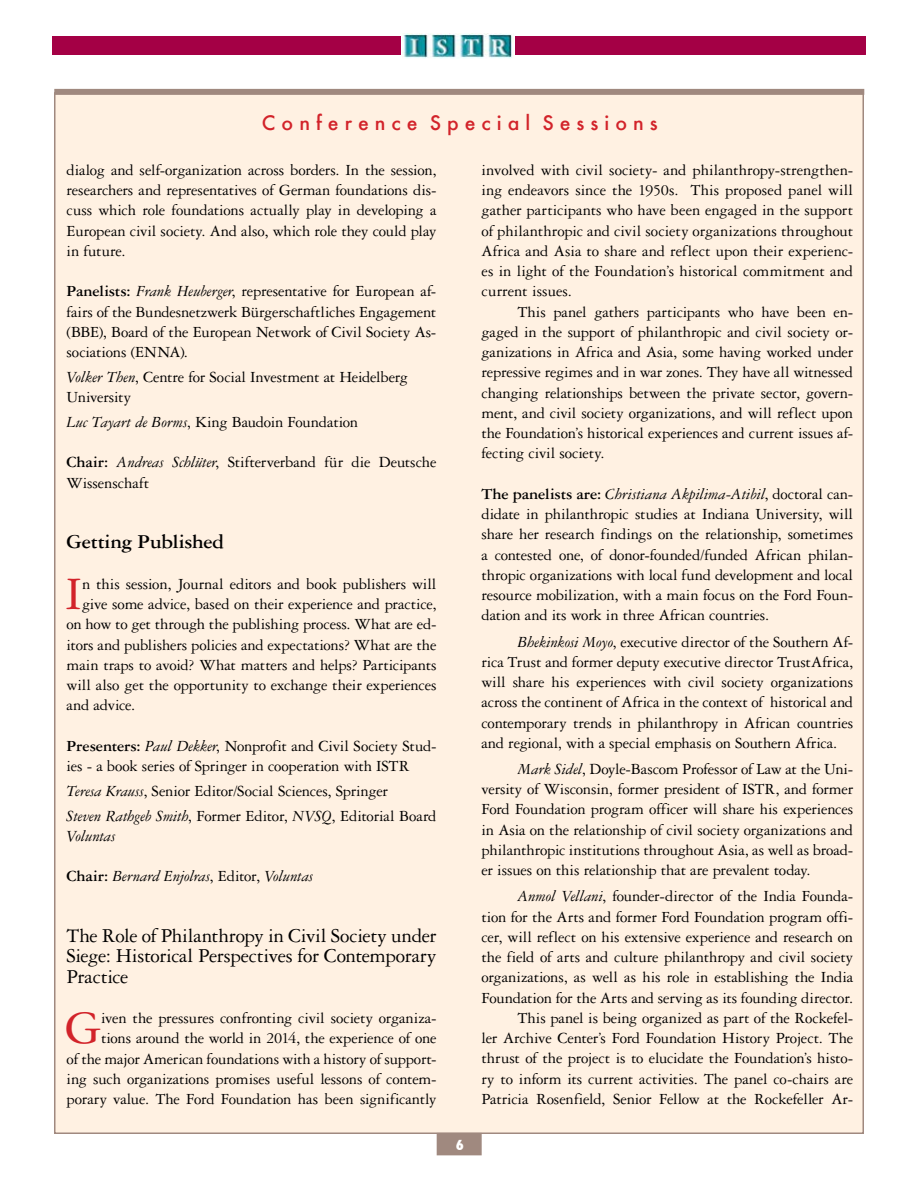
<style>
.page{position:relative;width:918px;height:1188px;background:#fff}
.page>*{position:absolute;margin:0;border:0;box-sizing:border-box;transform-origin:0 0}
.t1{font:49.65px "Garamond Three";color:#d2232a}
.t2{font:21px/20.2px "Garamond Three";letter-spacing:-.015em;color:#000;text-align:justify}
.t3{font:700 21px "Garamond Three";letter-spacing:-.005em;color:#000}
.t4{font:500 19.5px "Futura";color:#d2232a}
.t5{font:16.5px/20.2px "Garamond Three";letter-spacing:-.01em;color:#000;text-align:justify}
.t6{font:italic 16.5px "Garamond Three";letter-spacing:-.01em;color:#000}
.t7{font:800 condensed 13.5px "Futura";color:#fff}
.s1{font-weight:700}
.s2{font-style:italic}
.s3{font-weight:700;font-style:normal}
.s4{font-style:normal}
</style>
<div class="page">
<div style="left:54px;top:92px;width:810px;height:1042px;background:#fff1e2;border:2px solid #a0897f"></div>
<div style="left:52px;top:36px;width:814px;height:18px;background:#a40045"></div>
<div style="left:54px;top:89px;width:810px;height:6px;background:#a0897f"></div>
<div style="left:437px;top:1133px;width:45px;height:22px;background:#a0897f"></div>
<div style="left:401px;top:33px;width:114px;height:26px;background:#fff"></div>
<img style="left:403px;top:33px;width:110px;height:26px">
<p class="t4" style="left:262px;top:109px;width:397px">C o n f e r e n c e S p e c i a l S e s s i o n s</p>
<p class="t5" style="left:67px;top:160px;width:371px">dialog and self-organization across borders. In the session, researchers and representatives of German foundations dis&shy;cuss which role foundations actually play in developing a European civil society. And also, which role they could play in future.</p>
<p class="t5" style="left:67px;top:281px;width:371px"><span class="s1">Panelists:</span> <span class="s2">Frank Heuberger</span>, representative for European af&shy;fairs of the Bundesnetzwerk Bürgerschaftliches Engagement (BBE), Board of the European Network of Civil Society As&shy;sociations (ENNA).</p>
<p class="t5" style="left:67px;top:367px;width:343px"><span class="s2">Volker Then</span>, Centre for Social Investment at Heidelberg<br>University</p>
<p class="t5" style="left:67px;top:412px;width:293px"><span class="s2">Luc Tayart de Borms</span>, King Baudoin Foundation</p>
<p class="t5" style="left:67px;top:452px;width:371px"><span class="s1">Chair:</span> <span class="s2">Andreas Schlüter</span>, Stifterverband für die Deutsche<br>Wissenschaft</p>
<p class="t3" style="left:67px;top:530px;width:159px">Getting Published</p>
<h1 class="t1" style="left:66px;top:567px;width:18px">I</h1>
<p class="t5" style="left:82px;top:574px;width:356px">n this session, Journal editors and book publishers will</p>
<p class="t5" style="left:82px;top:594px;width:356px">give some advice, based on their experience and practice,</p>
<p class="t5" style="left:67px;top:614px;width:371px">on how to get through the publishing process. What are ed-</p>
<p class="t5" style="left:67px;top:634px;width:371px">itors and publishers policies and expectations? What are the</p>
<p class="t5" style="left:67px;top:655px;width:371px">main traps to avoid? What matters and helps? Participants</p>
<p class="t5" style="left:67px;top:675px;width:371px">will also get the opportunity to exchange their experiences</p>
<p class="t5" style="left:67px;top:695px;width:70px">and advice.</p>
<p class="t5" style="left:67px;top:736px;width:371px"><span class="s1">Presenters:</span> <span class="s2">Paul Dekker</span>, Nonprofit and Civil Society Stud&shy;ies - a book series of Springer in cooperation with ISTR</p>
<p class="t5" style="left:67px;top:778px;width:371px;line-height:24.8px"><span class="s2">Teresa Krauss</span>, Senior Editor/Social Sciences, Springer<br><span class="s2">Steven Rathgeb Smith</span>, Former Editor, <span class="s2">NVSQ</span>, Editorial Board</p>
<p class="t6" style="left:67px;top:827px;width:51px">Voluntas</p>
<p class="t6" style="left:67px;top:868px;width:248px"><span class="s3">Chair:</span> Bernard Enjolras<span class="s4">, Editor,</span> Voluntas</p>
<p class="t2" style="left:67px;top:925px;width:371px">The Role of Philanthropy in Civil Society under Siege: Historical Perspectives for Contemporary Practice</p>
<h1 class="t1" style="left:65px;top:1002px;width:37px">G</h1>
<p class="t5" style="left:67px;top:1008px;width:371px;text-align:right">iven the pressures confronting civil society organiza-<br>tions around the world in 2014, the experience of one<br>of the major American foundations with a history of support&shy;ing such organizations promises useful lessons of contem&shy;porary value. The Ford Foundation has been significantly</p>
<p class="t7" style="left:456px;top:1136px;width:10px">6</p>
<p class="t5" style="left:482px;top:160px;width:373px">involved with civil society- and philanthropy-strengthen&shy;ing endeavors since the 1950s. This proposed panel will gather participants who have been engaged in the support of philanthropic and civil society organizations throughout Africa and Asia to share and reflect upon their experienc&shy;es in light of the Foundation’s historical commitment and current issues.</p>
<p class="t5" style="left:482px;top:301px;width:373px;text-indent:36px">This panel gathers participants who have been en&shy;gaged in the support of philanthropic and civil society or&shy;ganizations in Africa and Asia, some having worked under repressive regimes and in war zones. They have all witnessed changing relationships between the private sector, govern&shy;ment, and civil society organizations, and will reflect upon the Foundation’s historical experiences and current issues af&shy;fecting civil society.</p>
<p class="t5" style="left:482px;top:484px;width:373px"><span class="s1">The panelists are:</span> <span class="s2">Christiana Akpilima-Atibil</span>, doctoral can&shy;didate in philanthropic studies at Indiana University, will share her research findings on the relationship, sometimes a contested one, of donor-founded/funded African philan&shy;thropic organizations with local fund development and local resource mobilization, with a main focus on the Ford Foun&shy;dation and its work in three African countries.</p>
<p class="t5" style="left:482px;top:631px;width:373px;text-indent:36px"><span class="s2">Bhekinkosi Moyo</span>, executive director of the Southern Af&shy;rica Trust and former deputy executive director TrustAfrica, will share his experiences with civil society organizations across the continent of Africa in the context of historical and contemporary trends in philanthropy in African countries and regional, with a special emphasis on Southern Africa.</p>
<p class="t5" style="left:482px;top:759px;width:373px;text-indent:36px"><span class="s2">Mark Sidel</span>, Doyle-Bascom Professor of Law at the Uni&shy;versity of Wisconsin, former president of ISTR, and former Ford Foundation program officer will share his experiences in Asia on the relationship of civil society organizations and philanthropic institutions throughout Asia, as well as broad&shy;er issues on this relationship that are prevalent today.</p>
<p class="t5" style="left:482px;top:886px;width:373px;text-align:right"><span class="s2">Anmol Vellani</span>, founder-director of the India Founda-<br>tion for the Arts and former Ford Foundation program offi&shy;cer, will reflect on his extensive experience and research on the field of arts and culture philanthropy and civil society organizations, as well as his role in establishing the India Foundation for the Arts and serving as its founding director.<br>This panel is being organized as part of the Rockefel-<br>ler Archive Center’s Ford Foundation History Project. The thrust of the project is to elucidate the Foundation’s histo&shy;ry to inform its current activities. The panel co-chairs are Patricia Rosenfield, Senior Fellow at the Rockefeller Ar-</p>
</div>
